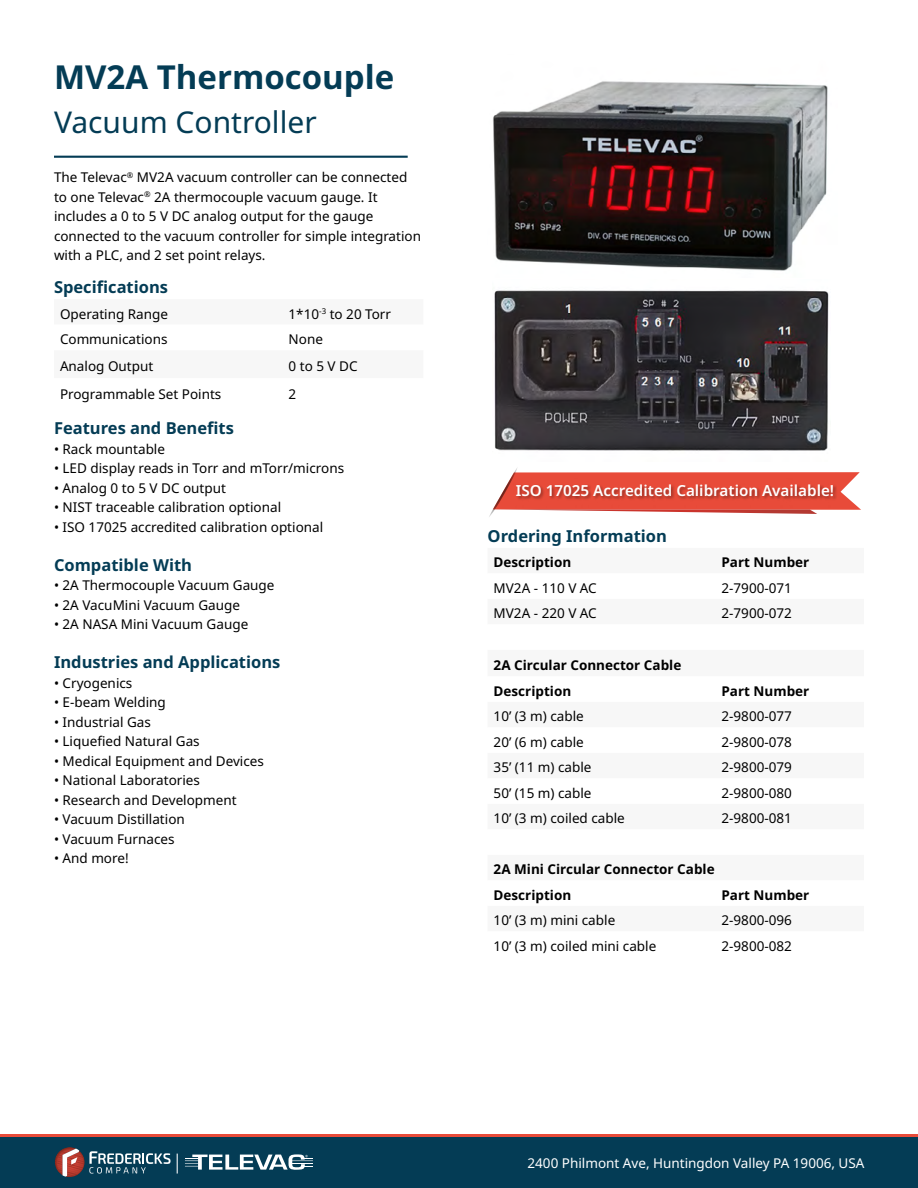
<style>
.page{position:relative;width:918px;height:1188px;background:#fff}
.page>*{position:absolute;margin:0;border:0;box-sizing:border-box;transform-origin:0 0}
.t1{font:700 33px "Noto Sans";color:#043c55}
.t2{font:30px "Noto Sans";color:#043c55}
.t3{font:700 16.5px "Noto Sans";color:#043c55}
.t4{font:600 15.15px "Noto Sans";color:#fff}
.t5{font:13.5px/19.5px "Noto Sans";color:#000}
.t6{font:700 13.5px/26px "Noto Sans";color:#000}
.t7{font:13.5px "Noto Sans";color:#fff}
</style>
<div class="page">
<div style="left:0;top:1137px;width:918px;height:51px;background:#043c55"></div>
<svg style="left:185px;top:1154px;width:128px;height:16px"></svg>
<svg style="left:55px;top:1147px;width:116px;height:30px"></svg>
<svg style="left:177px;top:1154px;width:1px;height:20px"></svg>
<hr style="left:0;top:1134px;width:918px;height:3px;background:#e84b39">
<img style="left:493px;top:81px;width:335px;height:190px">
<img style="left:494px;top:290px;width:335px;height:161px">
<hr style="left:54px;top:156px;width:354px;height:2px;background:#043c55">
<svg style="left:489px;top:468px;width:372px;height:49px"></svg>
<img style="left:513px;top:478px;width:348px;height:30px">
<h1 class="t1" style="left:54px;top:59px;width:342px">MV2A Thermocouple</h1>
<h2 class="t2" style="left:54px;top:105px;width:264px">Vacuum Controller</h2>
<p class="t5" style="left:54px;top:168px;width:369px">The Televac<sup>®</sup> MV2A vacuum controller can be connected to one Televac<sup>®</sup> 2A thermocouple vacuum gauge. It includes a 0 to 5 V DC analog output for the gauge connected to the vacuum controller for simple integration with a PLC, and 2 set point relays.</p>
<p class="t3" style="left:54px;top:278px;width:116px">Specifications</p>
<p class="t5" style="left:60px;top:304px;width:110px">Operating Range</p>
<p class="t5" style="left:289px;top:304px;width:104px">1*10<sup>-3</sup> to 20 Torr</p>
<p class="t5" style="left:60px;top:330px;width:109px">Communications</p>
<p class="t5" style="left:289px;top:330px;width:36px">None</p>
<p class="t5" style="left:60px;top:357px;width:95px">Analog Output</p>
<p class="t5" style="left:289px;top:357px;width:71px">0 to 5 V DC</p>
<p class="t5" style="left:60px;top:385px;width:163px">Programmable Set Points</p>
<p class="t5" style="left:289px;top:385px;width:9px">2</p>
<p class="t3" style="left:54px;top:419px;width:181px">Features and Benefits</p>
<p class="t5" style="left:54px;top:439px;width:113px">• Rack mountable</p>
<p class="t5" style="left:54px;top:459px;width:292px">• LED display reads in Torr and mTorr/microns</p>
<p class="t5" style="left:54px;top:478px;width:174px">• Analog 0 to 5 V DC output</p>
<p class="t5" style="left:54px;top:498px;width:229px">• NIST traceable calibration optional</p>
<p class="t5" style="left:54px;top:517px;width:271px">• ISO 17025 accredited calibration optional</p>
<p class="t3" style="left:54px;top:556px;width:140px">Compatible With</p>
<p class="t5" style="left:54px;top:576px;width:222px">• 2A Thermocouple Vacuum Gauge</p>
<p class="t5" style="left:54px;top:595px;width:188px">• 2A VacuMini Vacuum Gauge</p>
<p class="t5" style="left:54px;top:615px;width:196px">• 2A NASA Mini Vacuum Gauge</p>
<p class="t3" style="left:54px;top:653px;width:228px">Industries and Applications</p>
<p class="t5" style="left:54px;top:673px;width:80px">• Cryogenics</p>
<p class="t5" style="left:54px;top:693px;width:113px">• E-beam Welding</p>
<p class="t5" style="left:54px;top:712px;width:98px">• Industrial Gas</p>
<p class="t5" style="left:54px;top:732px;width:147px">• Liquefied Natural Gas</p>
<p class="t5" style="left:54px;top:751px;width:212px">• Medical Equipment and Devices</p>
<p class="t5" style="left:54px;top:771px;width:148px">• National Laboratories</p>
<p class="t5" style="left:54px;top:790px;width:184px">• Research and Development</p>
<p class="t5" style="left:54px;top:810px;width:132px">• Vacuum Distillation</p>
<p class="t5" style="left:54px;top:829px;width:122px">• Vacuum Furnaces</p>
<p class="t5" style="left:54px;top:849px;width:76px">• And more!</p>
<p class="t4" style="left:516px;top:482px;width:320px">ISO 17025 Accredited Calibration Available!</p>
<p class="t3" style="left:488px;top:527px;width:181px">Ordering Information</p>
<p class="t6" style="left:494px;top:550px;width:79px">Description</p>
<p class="t6" style="left:722px;top:550px;width:89px">Part Number</p>
<p class="t5" style="left:494px;top:579px;width:105px">MV2A - 110 V AC</p>
<p class="t5" style="left:722px;top:579px;width:72px">2-7900-071</p>
<p class="t5" style="left:494px;top:604px;width:105px">MV2A - 220 V AC</p>
<p class="t5" style="left:722px;top:604px;width:72px">2-7900-072</p>
<p class="t6" style="left:494px;top:652px;width:189px">2A Circular Connector Cable<br>Description</p>
<p class="t6" style="left:722px;top:678px;width:89px">Part Number</p>
<p class="t5" style="left:494px;top:707px;width:92px">10’ (3 m) cable</p>
<p class="t5" style="left:722px;top:707px;width:72px">2-9800-077</p>
<p class="t5" style="left:494px;top:733px;width:92px">20’ (6 m) cable</p>
<p class="t5" style="left:722px;top:733px;width:72px">2-9800-078</p>
<p class="t5" style="left:494px;top:758px;width:99px">35’ (11 m) cable</p>
<p class="t5" style="left:722px;top:758px;width:72px">2-9800-079</p>
<p class="t5" style="left:494px;top:784px;width:99px">50’ (15 m) cable</p>
<p class="t5" style="left:722px;top:784px;width:72px">2-9800-080</p>
<p class="t5" style="left:494px;top:809px;width:133px">10’ (3 m) coiled cable</p>
<p class="t5" style="left:722px;top:809px;width:72px">2-9800-081</p>
<p class="t6" style="left:494px;top:857px;width:223px;line-height:25.5px">2A Mini Circular Connector Cable<br>Description</p>
<p class="t6" style="left:722px;top:882px;width:89px">Part Number</p>
<p class="t5" style="left:494px;top:911px;width:123px">10’ (3 m) mini cable</p>
<p class="t5" style="left:722px;top:911px;width:72px">2-9800-096</p>
<p class="t5" style="left:494px;top:937px;width:164px">10’ (3 m) coiled mini cable</p>
<p class="t5" style="left:722px;top:937px;width:72px">2-9800-082</p>
<p class="t7" style="left:528px;top:1155px;width:339px">2400 Philmont Ave, Huntingdon Valley PA 19006, USA</p>
</div>
